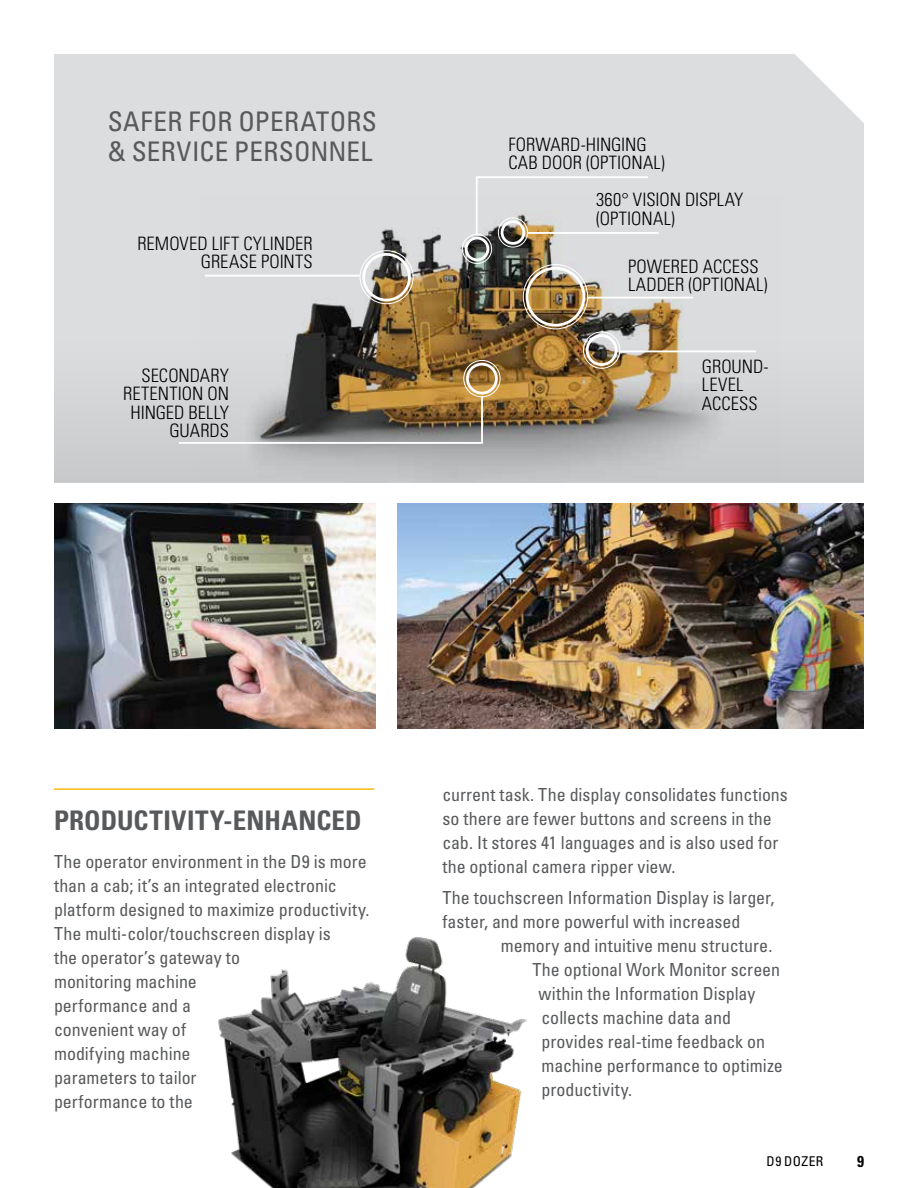
<style>
.page{position:relative;width:918px;height:1188px;background:#fff}
.page>*{position:absolute;margin:0;border:0;box-sizing:border-box;transform-origin:0 0}
.t1{font:condensed 27px/29.5px "Univers LT Std";letter-spacing:.015em;color:#58595b}
.t2{font:700 condensed 27px "Univers LT Std";letter-spacing:.01em;color:#58595b}
.t3{font:300 condensed 18.45px/18.5px "Univers LT Std";color:#000}
.t4{font:condensed 18px/24px "Univers LT Std";color:#58595b}
.t5{font:700 condensed 15.75px "Univers LT Std";color:#000}
.t6{font:condensed 13.5px "Univers LT Std";letter-spacing:.035em;color:#000}
</style>
<div class="page">
<div style="left:54px;top:54px;width:810px;height:286px;background:#dcddde"></div>
<div style="left:54px;top:340px;width:810px;height:143px;background:#d2d3d4"></div>
<img style="left:397px;top:503px;width:467px;height:226px">
<img style="left:54px;top:503px;width:322px;height:226px">
<img style="left:199px;top:195px;width:583px;height:288px">
<div style="left:462px;top:234px;width:30px;height:30px;border:1px solid #fff;border-radius:50%"></div>
<div style="left:465px;top:237px;width:24px;height:24px;border:3px solid #fff;border-radius:50%"></div>
<div style="left:498px;top:217px;width:30px;height:31px;border:1px solid #fff;border-radius:50%"></div>
<div style="left:501px;top:220px;width:24px;height:25px;border:3px solid #fff;border-radius:50%"></div>
<div style="left:360px;top:250px;width:54px;height:54px;border:1px solid #fff;border-radius:50%"></div>
<div style="left:362px;top:253px;width:49px;height:48px;border:3px solid #fff;border-radius:50%"></div>
<div style="left:463px;top:360px;width:38px;height:37px;border:1px solid #fff;border-radius:50%"></div>
<div style="left:466px;top:363px;width:32px;height:31px;border:3px solid #fff;border-radius:50%"></div>
<div style="left:583px;top:331px;width:37px;height:38px;border:1px solid #fff;border-radius:50%"></div>
<div style="left:586px;top:334px;width:32px;height:32px;border:3px solid #fff;border-radius:50%"></div>
<div style="left:523px;top:264px;width:65px;height:65px;border:1px solid #fff;border-radius:50%"></div>
<div style="left:526px;top:267px;width:59px;height:60px;border:3px solid #fff;border-radius:50%"></div>
<img style="left:179px;top:394px;width:305px;height:51px">
<hr style="left:620px;top:350px;width:136px;height:2px;background:#fff">
<hr style="left:587px;top:297px;width:106px;height:2px;background:#fff">
<hr style="left:205px;top:275px;width:155px;height:2px;background:#fff">
<hr style="left:528px;top:232px;width:131px;height:2px;background:#fff">
<svg style="left:475px;top:175px;width:175px;height:62px;background:#d8d8d6"></svg>
<hr style="left:54px;top:788px;width:320px;height:2px;background:#fdb913">
<img style="left:218px;top:937px;width:309px;height:251px">
<h1 class="t1" style="left:108px;top:107px;width:271px">SAFER FOR OPERATORS &amp; SERVICE PERSONNEL</h1>
<p class="t3" style="left:137px;top:234px;width:177px;text-align:right">REMOVED LIFT CYLINDER<br>GREASE POINTS</p>
<p class="t3" style="left:123px;top:366px;width:107px;text-align:right">SECONDARY<br>RETENTION ON<br>HINGED BELLY<br>GUARDS</p>
<p class="t3" style="left:508px;top:135px;width:158px">FORWARD-HINGING<br>CAB DOOR (OPTIONAL)</p>
<p class="t3" style="left:596px;top:191px;width:149px">360° VISION DISPLAY (OPTIONAL)</p>
<p class="t3" style="left:628px;top:257px;width:141px">POWERED ACCESS<br>LADDER (OPTIONAL)</p>
<p class="t3" style="left:702px;top:357px;width:68px">GROUND-<br>LEVEL<br>ACCESS</p>
<h1 class="t2" style="left:54px;top:804px;width:309px">PRODUCTIVITY-ENHANCED</h1>
<p class="t4" style="left:54px;top:849px;width:317px">The operator environment in the D9 is more than a cab; it’s an integrated electronic platform designed to maximize productivity.<br>The multi-color/touchscreen display is<br>the operator’s gateway to<br>monitoring machine<br>performance and a<br>convenient way of<br>modifying machine<br>parameters to tailor<br>performance to the</p>
<p class="t4" style="left:442px;top:783px;width:347px">current task. The display consolidates functions so there are fewer buttons and screens in the cab. It stores 41 languages and is also used for the optional camera ripper view.</p>
<p class="t4" style="left:442px;top:885px;width:333px">The touchscreen Information Display is larger, faster, and more powerful with increased</p>
<p class="t4" style="left:501px;top:933px;width:273px">memory and intuitive menu structure.</p>
<p class="t4" style="left:532px;top:957px;width:249px">The optional Work Monitor screen</p>
<p class="t4" style="left:538px;top:981px;width:219px">within the Information Display</p>
<p class="t4" style="left:541px;top:1005px;width:191px">collects machine data and</p>
<p class="t4" style="left:541px;top:1029px;width:225px">provides real-time feedback on</p>
<p class="t4" style="left:541px;top:1053px;width:243px">machine performance to optimize</p>
<p class="t4" style="left:541px;top:1077px;width:92px">productivity.</p>
<p class="t6" style="left:767px;top:1153px;width:58px">D9 DOZER</p>
<p class="t5" style="left:857px;top:1151px;width:8px">9</p>
</div>
